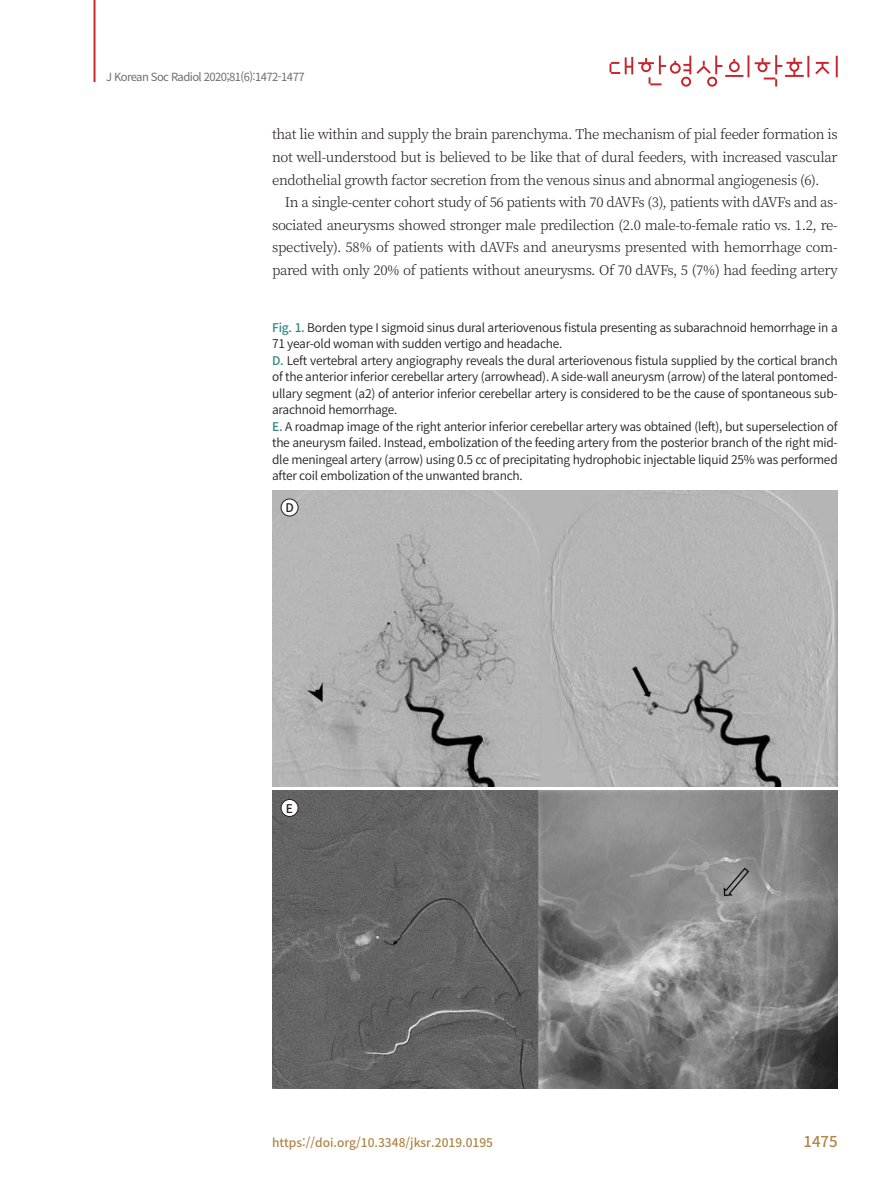
<style>
.page{position:relative;width:893px;height:1191px;background:#fff}
.page>*{position:absolute;margin:0;border:0;box-sizing:border-box;transform-origin:0 0}
.t1{font:500 15px "Noto Sans CJ Kkr";color:#b08548}
.t2{font:300 13.5px/22.5px "Noto Serif CJ Kkr";letter-spacing:-.03em;color:#231f20;text-align:justify}
.t3{font:600 12px/16.5px "Noto Sans CJ Kkr";letter-spacing:-.02em;color:#231f20}
.t4{font:500 12px "Noto Sans CJ Kkr";color:#b08548}
.t5{font:500 12px "Noto Sans CJ Kkr";color:#231f20}
.t6{font:11.25px "Noto Sans CJ Kkr";letter-spacing:-.05em;color:#6c6d70}
.s1{font-weight:500;color:#328886}
</style>
<div class="page">
<hr style="left:94px;top:0;width:1px;height:82px;background:#c8242b">
<svg style="left:609px;top:55px;width:229px;height:32px"></svg>
<img style="left:272px;top:790px;width:566px;height:299px">
<img style="left:272px;top:490px;width:566px;height:296px">
<div style="left:281px;top:499px;width:17px;height:17px;background:#fff;border-radius:50%"></div>
<div style="left:281px;top:499px;width:17px;height:17px;border:1px solid #231f20;border-radius:50%"></div>
<div style="left:281px;top:799px;width:17px;height:17px;background:#fff;border-radius:50%"></div>
<div style="left:281px;top:799px;width:17px;height:17px;border:1px solid #231f20;border-radius:50%"></div>
<p class="t6" style="left:106px;top:70px;width:200px">J Korean Soc Radiol 2020;81(6):1472-1477</p>
<p class="t2" style="left:272px;top:124px;width:567px">that lie within and supply the brain parenchyma. The mechanism of pial feeder formation is not well-understood but is believed to be like that of dural feeders, with increased vascular endothelial growth factor secretion from the venous sinus and abnormal angiogenesis (6).</p>
<p class="t2" style="left:272px;top:191px;width:567px;text-indent:13px">In a single-center cohort study of 56 patients with 70 dAVFs (3), patients with dAVFs and as&shy;sociated aneurysms showed stronger male predilection (2.0 male-to-female ratio vs. 1.2, re&shy;spectively). 58% of patients with dAVFs and aneurysms presented with hemorrhage com&shy;pared with only 20% of patients without aneurysms. Of 70 dAVFs, 5 (7%) had feeding artery</p>
<p class="t3" style="left:272px;top:319px;width:567px"><span class="s1">Fig. 1.</span> Borden type I sigmoid sinus dural arteriovenous fistula presenting as subarachnoid hemorrhage in a 71 year-old woman with sudden vertigo and headache.<br><span class="s1">D.</span> Left vertebral artery angiography reveals the dural arteriovenous fistula supplied by the cortical branch of the anterior inferior cerebellar artery (arrowhead). A side-wall aneurysm (arrow) of the lateral pontomed&shy;ullary segment (a2) of anterior inferior cerebellar artery is considered to be the cause of spontaneous sub&shy;arachnoid hemorrhage.<br><span class="s1">E.</span> A roadmap image of the right anterior inferior cerebellar artery was obtained (left), but superselection of the aneurysm failed. Instead, embolization of the feeding artery from the posterior branch of the right mid&shy;dle meningeal artery (arrow) using 0.5 cc of precipitating hydrophobic injectable liquid 25% was performed after coil embolization of the unwanted branch.</p>
<p class="t5" style="left:285px;top:501px;width:10px">D</p>
<p class="t5" style="left:286px;top:801px;width:9px">E</p>
<p class="t4" style="left:272px;top:1135px;width:222px">https://doi.org/10.3348/jksr.2019.0195</p>
<p class="t1" style="left:803px;top:1132px;width:36px">1475</p>
</div>
